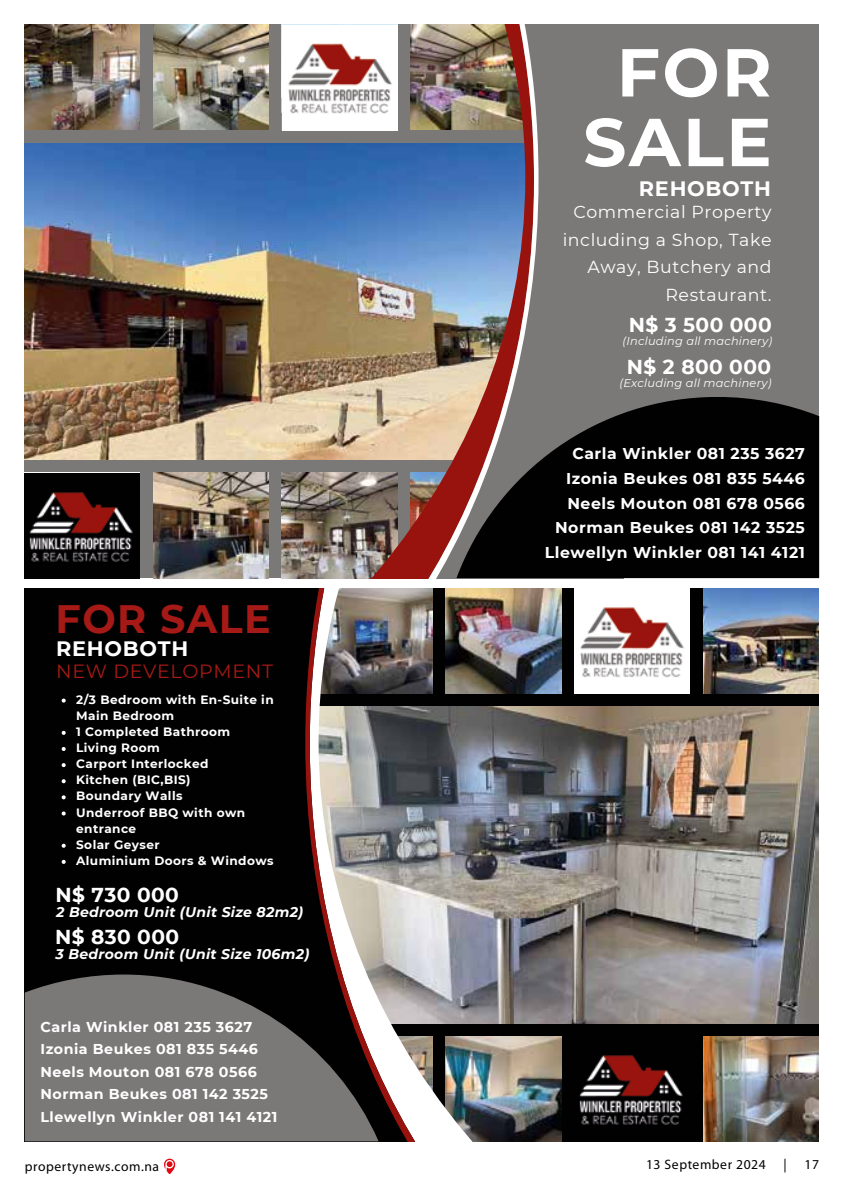
<style>
.page{position:relative;width:844px;height:1191px;background:#fff}
.page>*{position:absolute;margin:0;border:0;box-sizing:border-box;transform-origin:0 0}
.t1{font:700 67.73px/69.6px "Montserrat";letter-spacing:.035em;color:#fff;text-align:center}
.t2{font:700 39.55px "Montserrat";letter-spacing:.035em;color:#a51a16}
.t3{font:700 20.82px "Montserrat";letter-spacing:.035em;color:#fff}
.t4{font:700 20.12px "Montserrat";letter-spacing:.02em;color:#fff}
.t5{font:19.07px "Montserrat";letter-spacing:.035em;color:#a51a16}
.t6{font:17.32px/27.7px "Montserrat";letter-spacing:.035em;color:#fff;text-align:right}
.t7{font:700 15.75px/24.8px "Montserrat";letter-spacing:.035em;color:#fff;text-align:right}
.t8{font:700 14.35px/22.6px "Montserrat";letter-spacing:.035em;color:#fff}
.t9{font:italic 700 14px "Montserrat";letter-spacing:.02em;color:#fff}
.t10{font:13.65px "Myriad Pro";letter-spacing:.04em;color:#000}
.t11{font:700 12.08px/16.1px "Montserrat";letter-spacing:.035em;color:#fff}
.t12{font:italic 11.38px "Montserrat";letter-spacing:.02em;color:#fff}
</style>
<div class="page">
<svg style="left:164px;top:1158px;width:11px;height:15px"></svg>
<div style="left:25px;top:25px;width:794px;height:553px;background:#7b7878"></div>
<img style="left:25px;top:143px;width:333px;height:317px">
<img style="left:25px;top:25px;width:115px;height:105px">
<img style="left:153px;top:25px;width:116px;height:105px">
<img style="left:153px;top:473px;width:116px;height:105px">
<img style="left:282px;top:473px;width:76px;height:105px">
<img style="left:358px;top:25px;width:61px;height:553px">
<img style="left:419px;top:25px;width:119px;height:553px">
<svg style="left:456px;top:397px;width:363px;height:181px;background:#1f1718"></svg>
<div style="left:25px;top:473px;width:115px;height:105px;background:#020102"></div>
<img style="left:29px;top:492px;width:104px;height:70px">
<div style="left:282px;top:25px;width:116px;height:105px;background:#fff"></div>
<img style="left:288px;top:43px;width:104px;height:71px">
<div style="left:25px;top:588px;width:794px;height:553px;background:#020102"></div>
<img style="left:485px;top:588px;width:76px;height:105px">
<img style="left:703px;top:588px;width:115px;height:105px">
<img style="left:485px;top:706px;width:333px;height:317px">
<img style="left:485px;top:1036px;width:76px;height:105px">
<img style="left:703px;top:1036px;width:115px;height:105px">
<img style="left:424px;top:588px;width:61px;height:553px">
<img style="left:305px;top:588px;width:119px;height:553px">
<svg style="left:25px;top:974px;width:353px;height:167px;fill:#7b7878"></svg>
<img style="left:579px;top:1055px;width:104px;height:70px">
<svg style="left:62px;top:698px;width:4px;height:4px"></svg>
<svg style="left:62px;top:731px;width:4px;height:4px"></svg>
<svg style="left:62px;top:747px;width:4px;height:4px"></svg>
<svg style="left:62px;top:763px;width:4px;height:4px"></svg>
<svg style="left:62px;top:779px;width:4px;height:4px"></svg>
<svg style="left:62px;top:795px;width:4px;height:4px"></svg>
<svg style="left:62px;top:811px;width:4px;height:4px"></svg>
<svg style="left:62px;top:843px;width:4px;height:4px"></svg>
<svg style="left:62px;top:860px;width:4px;height:4px"></svg>
<div style="left:574px;top:588px;width:116px;height:105px;background:#fff"></div>
<img style="left:580px;top:607px;width:104px;height:70px">
<h1 class="t1" style="left:583px;top:34px;width:190px">FOR<br>SALE</h1>
<h3 class="t6" style="left:562px;top:197px;width:210px">Commercial Property including a Shop, Take<br>Away, Butchery and<br>Restaurant.</h3>
<p class="t12" style="left:622px;top:333px;width:151px">(Including all machinery)</p>
<h3 class="t4" style="left:626px;top:352px;width:146px">N$ 2 800 000</h3>
<p class="t12" style="left:619px;top:375px;width:154px">(Excluding all machinery)</p>
<h3 class="t3" style="left:638px;top:173px;width:134px">REHOBOTH</h3>
<h3 class="t4" style="left:628px;top:310px;width:144px">N$ 3 500 000</h3>
<h2 class="t2" style="left:56px;top:590px;width:216px">FOR SALE</h2>
<h3 class="t3" style="left:56px;top:633px;width:134px">REHOBOTH</h3>
<h3 class="t5" style="left:56px;top:658px;width:218px">NEW DEVELOPMENT</h3>
<p class="t11" style="left:76px;top:690px;width:199px">2/3 Bedroom with En-Suite in<br>Main Bedroom<br>1 Completed Bathroom<br>Living Room<br>Carport Interlocked<br>Kitchen (BIC,BIS)<br>Boundary Walls<br>Underroof BBQ with own entrance<br>Solar Geyser<br>Aluminium Doors &amp; Windows</p>
<h3 class="t4" style="left:56px;top:880px;width:125px">N$ 730 000</h3>
<p class="t9" style="left:56px;top:901px;width:248px">2 Bedroom Unit (Unit Size 82m2)</p>
<h3 class="t4" style="left:55px;top:922px;width:125px">N$ 830 000</h3>
<p class="t9" style="left:56px;top:943px;width:255px">3 Bedroom Unit (Unit Size 106m2)</p>
<p class="t8" style="left:40px;top:1014px;width:238px">Carla Winkler 081 235 3627<br>Izonia Beukes 081 835 5446<br>Neels Mouton 081 678 0566<br>Norman Beukes 081 142 3525<br>Llewellyn Winkler 081 141 4121</p>
<h3 class="t7" style="left:544px;top:440px;width:261px">Carla Winkler 081 235 3627<br>Izonia Beukes 081 835 5446<br>Neels Mouton 081 678 0566<br>Norman Beukes 081 142 3525<br>Llewellyn Winkler 081 141 4121</h3>
<p class="t10" style="left:25px;top:1158px;width:136px">propertynews.com.na</p>
<p class="t10" style="left:646px;top:1156px;width:121px">13 September 2024</p>
<p class="t10" style="left:783px;top:1156px;width:5px">|</p>
<p class="t10" style="left:804px;top:1156px;width:16px">17</p>
</div>
